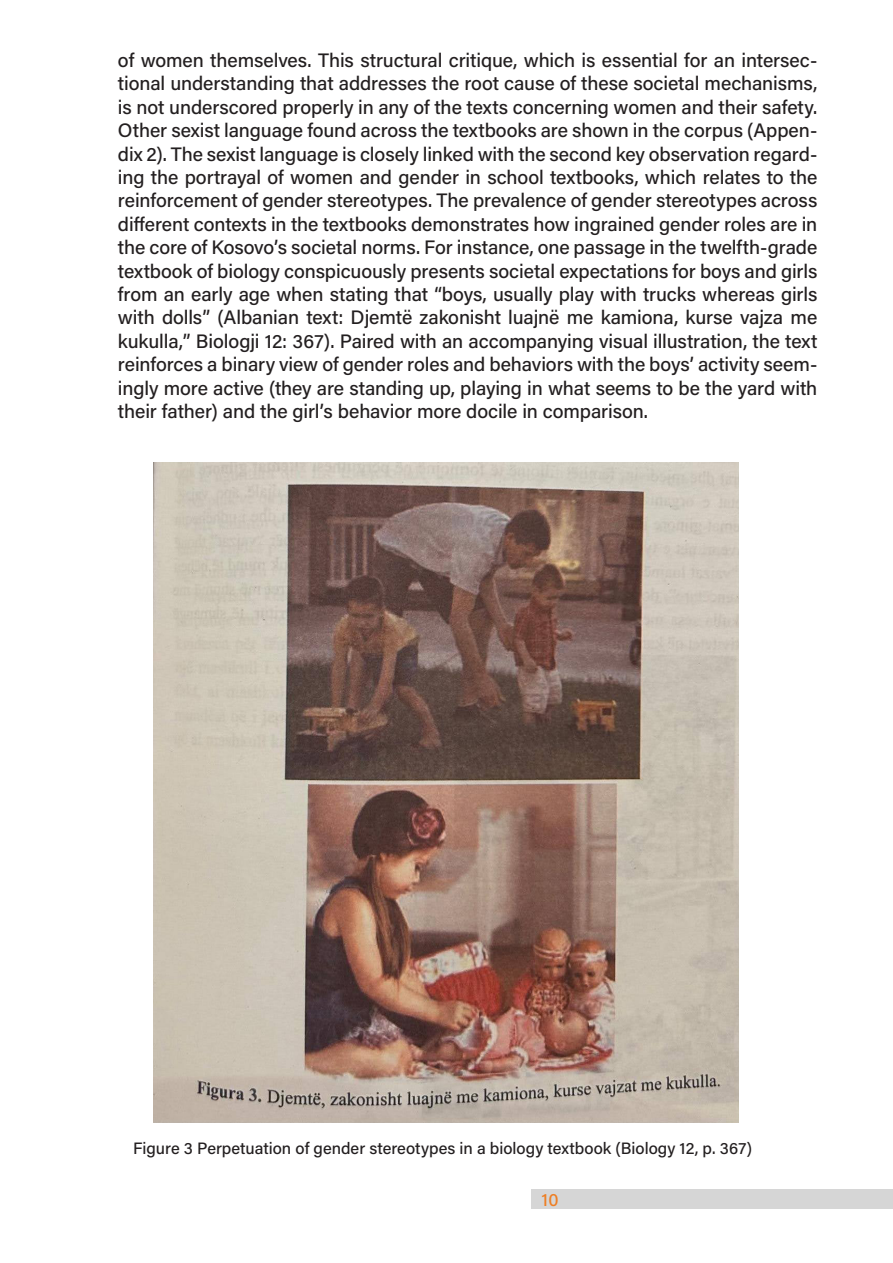
<style>
.page{position:relative;width:893px;height:1263px;background:#fff}
.page>*{position:absolute;margin:0;border:0;box-sizing:border-box;transform-origin:0 0}
.t1{font:19.5px/23.4px "Acumin Variable Concept";letter-spacing:-.005em;color:#231f20;text-align:justify}
.t2{font:18px "Acumin Variable Concept";color:#ee7e23}
.t3{font:16.5px "Acumin Variable Concept";color:#231f20}
</style>
<div class="page">
<div style="left:532px;top:1189px;width:361px;height:20px;background:#d6d6d6"></div>
<img style="left:153px;top:462px;width:586px;height:660px">
<p class="t1" style="left:118px;top:48px;width:701px">of women themselves. This structural critique, which is essential for an intersec&shy;tional understanding that addresses the root cause of these societal mechanisms, is not underscored properly in any of the texts concerning women and their safety.<br>Other sexist language found across the textbooks are shown in the corpus (Appen&shy;dix 2). The sexist language is closely linked with the second key observation regard&shy;ing the portrayal of women and gender in school textbooks, which relates to the reinforcement of gender stereotypes. The prevalence of gender stereotypes across different contexts in the textbooks demonstrates how ingrained gender roles are in the core of Kosovo’s societal norms. For instance, one passage in the twelfth-grade textbook of biology conspicuously presents societal expectations for boys and girls from an early age when stating that “boys, usually play with trucks whereas girls with dolls” (Albanian text: Djemtë zakonisht luajnë me kamiona, kurse vajza me kukulla,” Biologji 12: 367). Paired with an accompanying visual illustration, the text reinforces a binary view of gender roles and behaviors with the boys’ activity seem&shy;ingly more active (they are standing up, playing in what seems to be the yard with their father) and the girl’s behavior more docile in comparison.</p>
<p class="t3" style="left:133px;top:1137px;width:620px">Figure 3 Perpetuation of gender stereotypes in a biology textbook (Biology 12, p. 367)</p>
<p class="t2" style="left:542px;top:1187px;width:18px">10</p>
</div>
